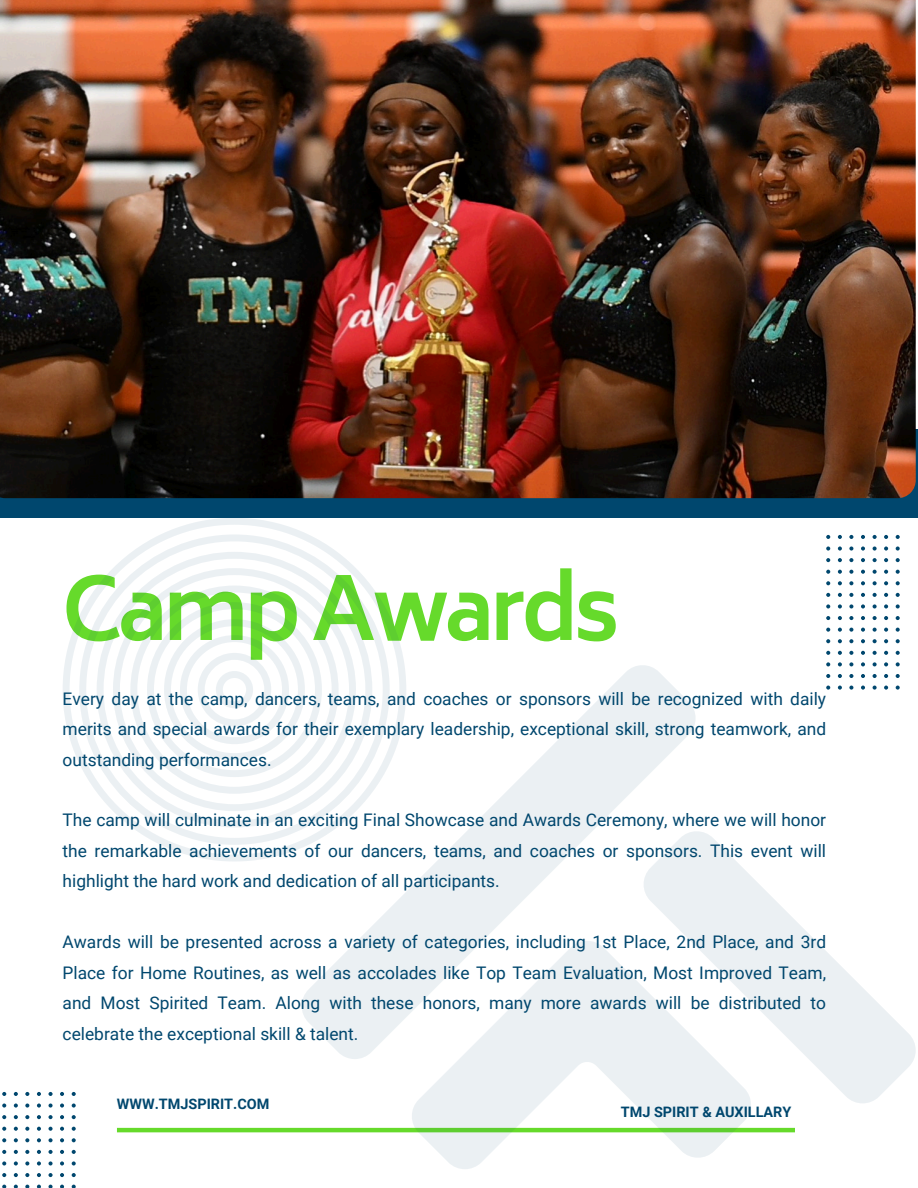
<style>
.page{position:relative;width:918px;height:1188px;background:#fff}
.page>*{position:absolute;margin:0;border:0;box-sizing:border-box;transform-origin:0 0}
.t1{font:700 84.6px "Biryani";letter-spacing:-.05em;color:#66da2b}
.t2{font:17.4px/30.5px "Roboto";color:#00476e;text-align:justify}
.t3{font:700 14.4px "Roboto";color:#00476e}
</style>
<div class="page">
<div style="left:0;top:430px;width:918px;height:88px;background:#00476e"></div>
<img style="left:0;top:0;width:916px;height:498px">
<svg style="left:63px;top:518px;width:341px;height:343px"></svg>
<hr style="left:117px;top:1128px;width:678px;height:4px;background:#66da2b">
<svg style="left:302px;top:665px;width:614px;height:504px"></svg>
<svg style="left:896px;top:535px;width:4px;height:4px"></svg>
<svg style="left:896px;top:546px;width:4px;height:5px"></svg>
<svg style="left:896px;top:558px;width:4px;height:4px"></svg>
<svg style="left:896px;top:570px;width:4px;height:4px"></svg>
<svg style="left:896px;top:581px;width:4px;height:4px"></svg>
<svg style="left:896px;top:593px;width:4px;height:4px"></svg>
<svg style="left:896px;top:604px;width:4px;height:5px"></svg>
<svg style="left:884px;top:535px;width:4px;height:4px"></svg>
<svg style="left:884px;top:546px;width:4px;height:5px"></svg>
<svg style="left:884px;top:558px;width:4px;height:4px"></svg>
<svg style="left:884px;top:570px;width:4px;height:4px"></svg>
<svg style="left:884px;top:581px;width:4px;height:4px"></svg>
<svg style="left:884px;top:593px;width:4px;height:4px"></svg>
<svg style="left:884px;top:604px;width:4px;height:5px"></svg>
<svg style="left:873px;top:535px;width:4px;height:4px"></svg>
<svg style="left:873px;top:546px;width:4px;height:5px"></svg>
<svg style="left:873px;top:558px;width:4px;height:4px"></svg>
<svg style="left:873px;top:570px;width:4px;height:4px"></svg>
<svg style="left:873px;top:581px;width:4px;height:4px"></svg>
<svg style="left:873px;top:593px;width:4px;height:4px"></svg>
<svg style="left:873px;top:604px;width:4px;height:5px"></svg>
<svg style="left:861px;top:535px;width:4px;height:4px"></svg>
<svg style="left:861px;top:546px;width:4px;height:5px"></svg>
<svg style="left:861px;top:558px;width:4px;height:4px"></svg>
<svg style="left:861px;top:570px;width:4px;height:4px"></svg>
<svg style="left:861px;top:581px;width:4px;height:4px"></svg>
<svg style="left:861px;top:593px;width:4px;height:4px"></svg>
<svg style="left:861px;top:604px;width:4px;height:5px"></svg>
<svg style="left:849px;top:535px;width:4px;height:4px"></svg>
<svg style="left:849px;top:546px;width:4px;height:5px"></svg>
<svg style="left:849px;top:558px;width:4px;height:4px"></svg>
<svg style="left:849px;top:570px;width:4px;height:4px"></svg>
<svg style="left:849px;top:581px;width:4px;height:4px"></svg>
<svg style="left:849px;top:593px;width:4px;height:4px"></svg>
<svg style="left:849px;top:604px;width:4px;height:5px"></svg>
<svg style="left:838px;top:535px;width:4px;height:4px"></svg>
<svg style="left:838px;top:546px;width:4px;height:5px"></svg>
<svg style="left:838px;top:558px;width:4px;height:4px"></svg>
<svg style="left:838px;top:570px;width:4px;height:4px"></svg>
<svg style="left:838px;top:581px;width:4px;height:4px"></svg>
<svg style="left:838px;top:593px;width:4px;height:4px"></svg>
<svg style="left:838px;top:604px;width:4px;height:5px"></svg>
<svg style="left:827px;top:535px;width:3px;height:4px"></svg>
<svg style="left:827px;top:546px;width:3px;height:5px"></svg>
<svg style="left:827px;top:558px;width:3px;height:4px"></svg>
<svg style="left:827px;top:570px;width:3px;height:4px"></svg>
<svg style="left:827px;top:581px;width:3px;height:4px"></svg>
<svg style="left:827px;top:593px;width:3px;height:4px"></svg>
<svg style="left:827px;top:604px;width:3px;height:5px"></svg>
<svg style="left:896px;top:616px;width:4px;height:4px"></svg>
<svg style="left:896px;top:628px;width:4px;height:4px"></svg>
<svg style="left:896px;top:639px;width:4px;height:4px"></svg>
<svg style="left:896px;top:651px;width:4px;height:4px"></svg>
<svg style="left:896px;top:662px;width:4px;height:4px"></svg>
<svg style="left:896px;top:674px;width:4px;height:4px"></svg>
<svg style="left:896px;top:686px;width:4px;height:4px"></svg>
<svg style="left:884px;top:616px;width:4px;height:4px"></svg>
<svg style="left:884px;top:628px;width:4px;height:4px"></svg>
<svg style="left:884px;top:639px;width:4px;height:4px"></svg>
<svg style="left:884px;top:651px;width:4px;height:4px"></svg>
<svg style="left:884px;top:662px;width:4px;height:4px"></svg>
<svg style="left:884px;top:674px;width:4px;height:4px"></svg>
<svg style="left:884px;top:686px;width:4px;height:4px"></svg>
<svg style="left:873px;top:616px;width:4px;height:4px"></svg>
<svg style="left:873px;top:628px;width:4px;height:4px"></svg>
<svg style="left:873px;top:639px;width:4px;height:4px"></svg>
<svg style="left:873px;top:651px;width:4px;height:4px"></svg>
<svg style="left:873px;top:662px;width:4px;height:4px"></svg>
<svg style="left:873px;top:674px;width:4px;height:4px"></svg>
<svg style="left:873px;top:686px;width:4px;height:4px"></svg>
<svg style="left:861px;top:616px;width:4px;height:4px"></svg>
<svg style="left:861px;top:628px;width:4px;height:4px"></svg>
<svg style="left:861px;top:639px;width:4px;height:4px"></svg>
<svg style="left:861px;top:651px;width:4px;height:4px"></svg>
<svg style="left:861px;top:662px;width:4px;height:4px"></svg>
<svg style="left:861px;top:674px;width:4px;height:4px"></svg>
<svg style="left:861px;top:686px;width:4px;height:4px"></svg>
<svg style="left:849px;top:616px;width:4px;height:4px"></svg>
<svg style="left:849px;top:628px;width:4px;height:4px"></svg>
<svg style="left:849px;top:639px;width:4px;height:4px"></svg>
<svg style="left:849px;top:651px;width:4px;height:4px"></svg>
<svg style="left:849px;top:662px;width:4px;height:4px"></svg>
<svg style="left:849px;top:674px;width:4px;height:4px"></svg>
<svg style="left:849px;top:686px;width:4px;height:4px"></svg>
<svg style="left:838px;top:616px;width:4px;height:4px"></svg>
<svg style="left:838px;top:628px;width:4px;height:4px"></svg>
<svg style="left:838px;top:639px;width:4px;height:4px"></svg>
<svg style="left:838px;top:651px;width:4px;height:4px"></svg>
<svg style="left:838px;top:662px;width:4px;height:4px"></svg>
<svg style="left:838px;top:674px;width:4px;height:4px"></svg>
<svg style="left:838px;top:686px;width:4px;height:4px"></svg>
<svg style="left:827px;top:616px;width:3px;height:4px"></svg>
<svg style="left:827px;top:628px;width:3px;height:4px"></svg>
<svg style="left:827px;top:639px;width:3px;height:4px"></svg>
<svg style="left:827px;top:651px;width:3px;height:4px"></svg>
<svg style="left:827px;top:662px;width:3px;height:4px"></svg>
<svg style="left:827px;top:674px;width:3px;height:4px"></svg>
<svg style="left:827px;top:686px;width:3px;height:4px"></svg>
<svg style="left:2px;top:1185px;width:4px;height:3px"></svg>
<svg style="left:2px;top:1173px;width:4px;height:4px"></svg>
<svg style="left:14px;top:1185px;width:4px;height:3px"></svg>
<svg style="left:14px;top:1173px;width:4px;height:4px"></svg>
<svg style="left:25px;top:1185px;width:4px;height:3px"></svg>
<svg style="left:25px;top:1173px;width:4px;height:4px"></svg>
<svg style="left:37px;top:1185px;width:4px;height:3px"></svg>
<svg style="left:37px;top:1173px;width:4px;height:4px"></svg>
<svg style="left:48px;top:1185px;width:5px;height:3px"></svg>
<svg style="left:48px;top:1173px;width:5px;height:4px"></svg>
<svg style="left:60px;top:1185px;width:4px;height:3px"></svg>
<svg style="left:60px;top:1173px;width:4px;height:4px"></svg>
<svg style="left:72px;top:1173px;width:3px;height:4px"></svg>
<svg style="left:2px;top:1161px;width:4px;height:5px"></svg>
<svg style="left:2px;top:1150px;width:4px;height:4px"></svg>
<svg style="left:2px;top:1138px;width:4px;height:4px"></svg>
<svg style="left:2px;top:1127px;width:4px;height:4px"></svg>
<svg style="left:2px;top:1115px;width:4px;height:4px"></svg>
<svg style="left:2px;top:1104px;width:4px;height:4px"></svg>
<svg style="left:2px;top:1092px;width:4px;height:4px"></svg>
<svg style="left:14px;top:1161px;width:4px;height:5px"></svg>
<svg style="left:14px;top:1150px;width:4px;height:4px"></svg>
<svg style="left:14px;top:1138px;width:4px;height:4px"></svg>
<svg style="left:14px;top:1127px;width:4px;height:4px"></svg>
<svg style="left:14px;top:1115px;width:4px;height:4px"></svg>
<svg style="left:14px;top:1104px;width:4px;height:4px"></svg>
<svg style="left:14px;top:1092px;width:4px;height:4px"></svg>
<svg style="left:25px;top:1161px;width:4px;height:5px"></svg>
<svg style="left:25px;top:1150px;width:4px;height:4px"></svg>
<svg style="left:25px;top:1138px;width:4px;height:4px"></svg>
<svg style="left:25px;top:1127px;width:4px;height:4px"></svg>
<svg style="left:25px;top:1115px;width:4px;height:4px"></svg>
<svg style="left:25px;top:1104px;width:4px;height:4px"></svg>
<svg style="left:25px;top:1092px;width:4px;height:4px"></svg>
<svg style="left:37px;top:1161px;width:4px;height:5px"></svg>
<svg style="left:37px;top:1150px;width:4px;height:4px"></svg>
<svg style="left:37px;top:1138px;width:4px;height:4px"></svg>
<svg style="left:37px;top:1127px;width:4px;height:4px"></svg>
<svg style="left:37px;top:1115px;width:4px;height:4px"></svg>
<svg style="left:37px;top:1104px;width:4px;height:4px"></svg>
<svg style="left:37px;top:1092px;width:4px;height:4px"></svg>
<svg style="left:48px;top:1161px;width:5px;height:5px"></svg>
<svg style="left:48px;top:1150px;width:5px;height:4px"></svg>
<svg style="left:48px;top:1138px;width:5px;height:4px"></svg>
<svg style="left:48px;top:1127px;width:5px;height:4px"></svg>
<svg style="left:48px;top:1115px;width:5px;height:4px"></svg>
<svg style="left:48px;top:1104px;width:5px;height:4px"></svg>
<svg style="left:48px;top:1092px;width:5px;height:4px"></svg>
<svg style="left:60px;top:1161px;width:4px;height:5px"></svg>
<svg style="left:60px;top:1150px;width:4px;height:4px"></svg>
<svg style="left:60px;top:1138px;width:4px;height:4px"></svg>
<svg style="left:60px;top:1127px;width:4px;height:4px"></svg>
<svg style="left:60px;top:1115px;width:4px;height:4px"></svg>
<svg style="left:60px;top:1104px;width:4px;height:4px"></svg>
<svg style="left:60px;top:1092px;width:4px;height:4px"></svg>
<svg style="left:72px;top:1161px;width:3px;height:5px"></svg>
<svg style="left:72px;top:1150px;width:3px;height:4px"></svg>
<svg style="left:72px;top:1138px;width:3px;height:4px"></svg>
<svg style="left:72px;top:1127px;width:3px;height:4px"></svg>
<svg style="left:72px;top:1115px;width:3px;height:4px"></svg>
<svg style="left:72px;top:1104px;width:3px;height:4px"></svg>
<svg style="left:72px;top:1092px;width:3px;height:4px"></svg>
<p class="t1" style="left:63px;top:561px;width:559px">Camp Awards</p>
<p class="t2" style="left:63px;top:684px;width:765px">Every day at the camp, dancers, teams, and coaches or sponsors will be recognized with daily merits and special awards for their exemplary leadership, exceptional skill, strong teamwork, and outstanding performances.</p>
<h1 class="t2" style="left:63px;top:805px;width:765px">The camp will culminate in an exciting Final Showcase and Awards Ceremony, where we will honor the remarkable achievements of our dancers, teams, and coaches or sponsors. This event will highlight the hard work and dedication of all participants.</h1>
<p class="t2" style="left:63px;top:927px;width:765px">Awards will be presented across a variety of categories, including 1st Place, 2nd Place, and 3rd Place for Home Routines, as well as accolades like Top Team Evaluation, Most Improved Team, and Most Spirited Team. Along with these honors, many more awards will be distributed to celebrate the exceptional skill &amp; talent.</p>
<p class="t3" style="left:117px;top:1096px;width:154px">WWW.TMJSPIRIT.COM</p>
<h2 class="t3" style="left:621px;top:1104px;width:172px">TMJ SPIRIT &amp; AUXILLARY</h2>
</div>
